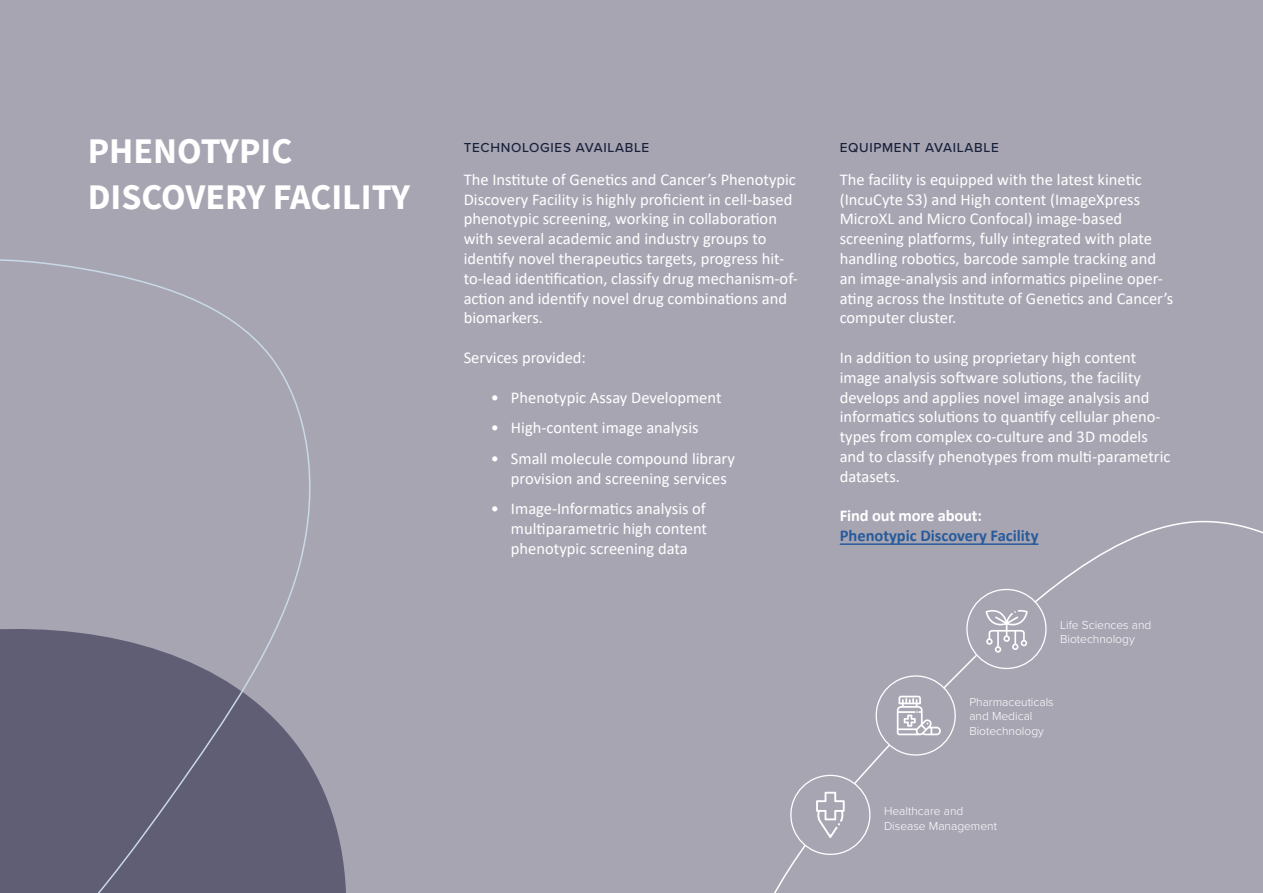
<style>
.page{position:relative;width:1263px;height:893px;background:#a8a5b3}
.page>*{position:absolute;margin:0;border:0;box-sizing:border-box;transform-origin:0 0}
.t1{font:700 36px/46.8px "Source Sans Pro";color:#fff}
.t2{font:16.5px/19.8px "Calibri";color:#fff}
.t3{font:700 16.5px "Calibri";color:#275b9b}
.t4{font:700 16.5px "Calibri";letter-spacing:-.01em;color:#fff}
.t5{font:500 13.5px "Proxima Nova";letter-spacing:.05em;color:#17213a}
.t6{font:300 12px/14.4px "Proxima Nova";color:#fff}
</style>
<div class="page">
<svg style="left:774px;top:520px;width:489px;height:373px"></svg>
<div style="left:967px;top:589px;width:79px;height:79px;background:#a8a5b3;border-radius:50%"></div>
<div style="left:966px;top:589px;width:80px;height:80px;border:1px solid #fff;border-radius:50%"></div>
<svg style="left:985px;top:610px;width:43px;height:43px"></svg>
<div style="left:876px;top:676px;width:79px;height:79px;background:#a8a5b3;border-radius:50%"></div>
<div style="left:875px;top:675px;width:81px;height:81px;border:1px solid #fff;border-radius:50%"></div>
<svg style="left:897px;top:696px;width:44px;height:39px"></svg>
<div style="left:791px;top:775px;width:79px;height:79px;background:#a8a5b3;border-radius:50%"></div>
<div style="left:790px;top:775px;width:80px;height:80px;border:1px solid #fff;border-radius:50%"></div>
<svg style="left:816px;top:792px;width:29px;height:46px"></svg>
<svg style="left:320px;top:783px;width:26px;height:110px;fill:#5f5e75"></svg>
<svg style="left:0;top:259px;width:320px;height:634px"></svg>
<h1 class="t1" style="left:88px;top:127px;width:324px">PHENOTYPIC<br>DISCOVERY FACILITY</h1>
<p class="t5" style="left:840px;top:137px;width:161px">EQUIPMENT AVAILABLE</p>
<p class="t5" style="left:464px;top:137px;width:187px">TECHNOLOGIES AVAILABLE</p>
<p class="t2" style="left:464px;top:169px;width:336px">The Institute of Genetics and Cancer’s Phenotypic Discovery Facility is highly proficient in cell-based phenotypic screening, working in collaboration with several academic and industry groups to identify novel therapeutics targets, progress hit&shy;to-lead identification, classify drug mechanism-of&shy;action and identify novel drug combinations and biomarkers.</p>
<p class="t2" style="left:464px;top:347px;width:124px">Services provided:</p>
<p class="t2" style="left:491px;top:387px;width:232px">• Phenotypic Assay Development</p>
<p class="t2" style="left:491px;top:417px;width:209px">• High-content image analysis</p>
<p class="t2" style="left:511px;top:448px;width:225px;text-indent:-20px">• Small molecule compound library provision and screening services</p>
<p class="t2" style="left:511px;top:498px;width:198px;text-align:justify;text-indent:-20px">• Image-Informatics analysis of multiparametric high content phenotypic screening data</p>
<p class="t2" style="left:840px;top:169px;width:335px">The facility is equipped with the latest kinetic (IncuCyte S3) and High content (ImageXpress MicroXL and Micro Confocal) image-based screening platforms, fully integrated with plate handling robotics, barcode sample tracking and an image-analysis and informatics pipeline oper&shy;ating across the Institute of Genetics and Cancer’s computer cluster.</p>
<p class="t2" style="left:840px;top:347px;width:332px">In addition to using proprietary high content image analysis software solutions, the facility develops and applies novel image analysis and informatics solutions to quantify cellular pheno&shy;types from complex co-culture and 3D models and to classify phenotypes from multi-parametric datasets.</p>
<p class="t4" style="left:840px;top:504px;width:144px">Find out more about:</p>
<p class="t3" style="left:840px;top:524px;width:200px">Phenotypic Discovery Facility</p>
<p class="t6" style="left:1060px;top:617px;width:93px">Life Sciences and<br>Biotechnology</p>
<p class="t6" style="left:969px;top:694px;width:86px">Pharmaceuticals and Medical<br>Biotechnology</p>
<p class="t6" style="left:884px;top:803px;width:115px">Healthcare and<br>Disease Management</p>
</div>
